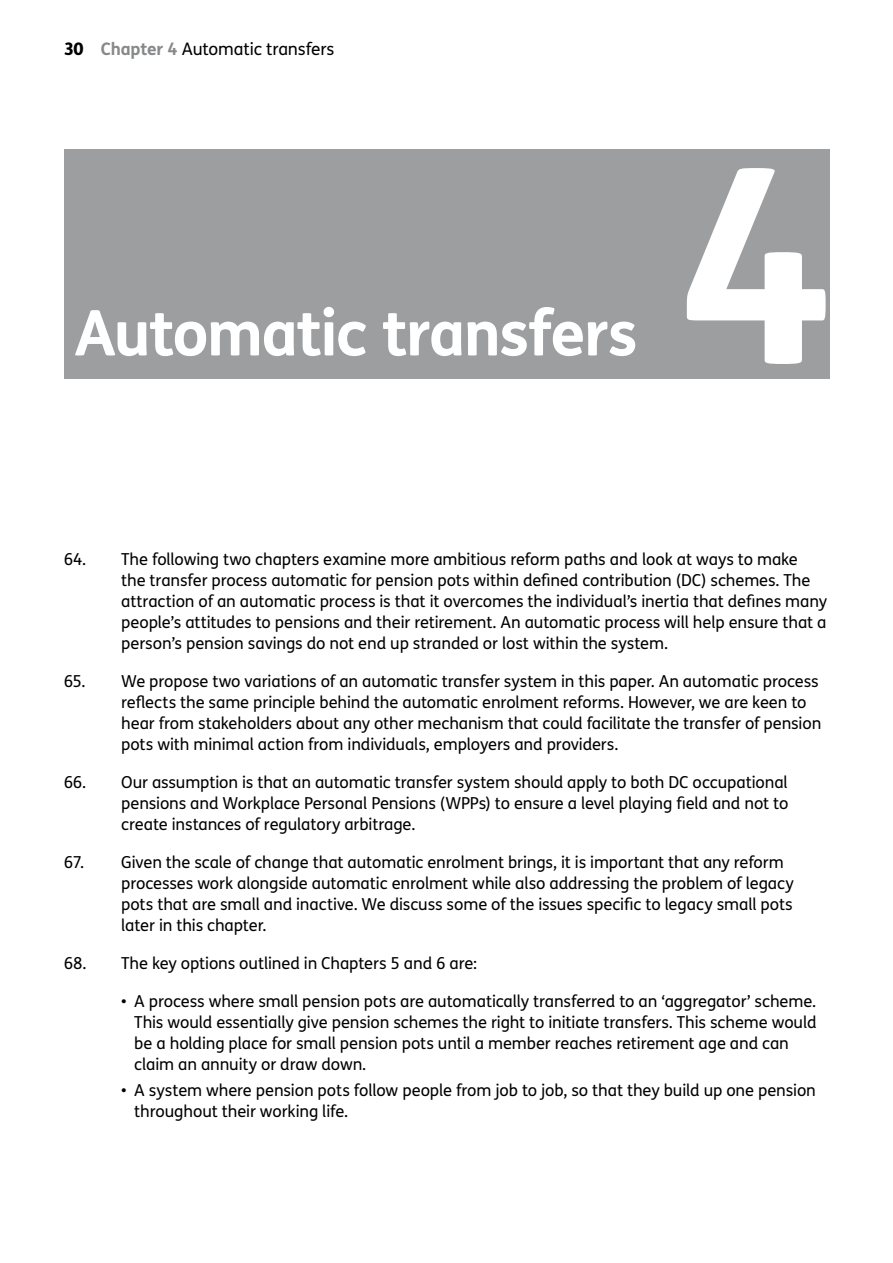
<style>
.page{position:relative;width:893px;height:1263px;background:#fff}
.page>*{position:absolute;margin:0;border:0;box-sizing:border-box;transform-origin:0 0}
.t1{font:700 272.1px "FS Me";color:#fff}
.t2{font:700 63px "FS Me";letter-spacing:-.025em;color:#fff}
.t3{font:17.25px "FS Me";letter-spacing:-.01em;color:#000}
.Body_text_-_Numbered{font:16.5px/21px "FS Me";letter-spacing:-.005em;color:#000}
.Sub_1{font:16.5px/21px "FS Me";letter-spacing:-.01em;color:#000}
.sub_1_last{font:16.5px/21px "FS Me";letter-spacing:-.005em;color:#000}
.s1{font-weight:800}
.s2{font-weight:700;color:#87888a}
</style>
<div class="page">
<div style="left:64px;top:149px;width:766px;height:229px;background:#9c9e9f"></div>
<p class="t3" style="left:64px;top:38px;width:272px"><span class="s1">30</span> <span class="s2">Chapter 4</span> Automatic transfers</p>
<h1 class="t2" style="left:74px;top:284px;width:565px">Automatic transfers</h1>
<p class="t1" style="left:675px;top:57px;width:162px">4</p>
<p class="Body_text_-_Numbered" style="left:64px;top:549px;width:24px">64.</p>
<p class="Body_text_-_Numbered" style="left:121px;top:549px;width:707px">The following two chapters examine more ambitious reform paths and look at ways to make<br>the transfer process automatic for pension pots within defined contribution (DC) schemes. The attraction of an automatic process is that it overcomes the individual’s inertia that defines many people’s attitudes to pensions and their retirement. An automatic process will help ensure that a person’s pension savings do not end up stranded or lost within the system.</p>
<p class="Body_text_-_Numbered" style="left:64px;top:671px;width:23px">65.</p>
<p class="Body_text_-_Numbered" style="left:121px;top:671px;width:702px">We propose two variations of an automatic transfer system in this paper. An automatic process reflects the same principle behind the automatic enrolment reforms. However, we are keen to hear from stakeholders about any other mechanism that could facilitate the transfer of pension pots with minimal action from individuals, employers and providers.</p>
<p class="Body_text_-_Numbered" style="left:64px;top:772px;width:24px">66.</p>
<p class="Body_text_-_Numbered" style="left:121px;top:772px;width:669px;text-align:justify">Our assumption is that an automatic transfer system should apply to both DC occupational pensions and Workplace Personal Pensions (WPPs) to ensure a level playing field and not to create instances of regulatory arbitrage.</p>
<p class="Body_text_-_Numbered" style="left:64px;top:852px;width:22px">67.</p>
<p class="Body_text_-_Numbered" style="left:121px;top:852px;width:674px">Given the scale of change that automatic enrolment brings, it is important that any reform processes work alongside automatic enrolment while also addressing the problem of legacy pots that are small and inactive. We discuss some of the issues specific to legacy small pots later in this chapter.</p>
<p class="Body_text_-_Numbered" style="left:64px;top:953px;width:24px">68.</p>
<p class="Body_text_-_Numbered" style="left:121px;top:953px;width:358px">The key options outlined in Chapters 5 and 6 are:</p>
<p class="Sub_1" style="left:134px;top:991px;width:684px;text-indent:-13px">• A process where small pension pots are automatically transferred to an ‘aggregator’ scheme.<br>This would essentially give pension schemes the right to initiate transfers. This scheme would be a holding place for small pension pots until a member reaches retirement age and can claim an annuity or draw down.</p>
<p class="sub_1_last" style="left:134px;top:1079px;width:683px;text-indent:-13px">• A system where pension pots follow people from job to job, so that they build up one pension throughout their working life.</p>
</div>
